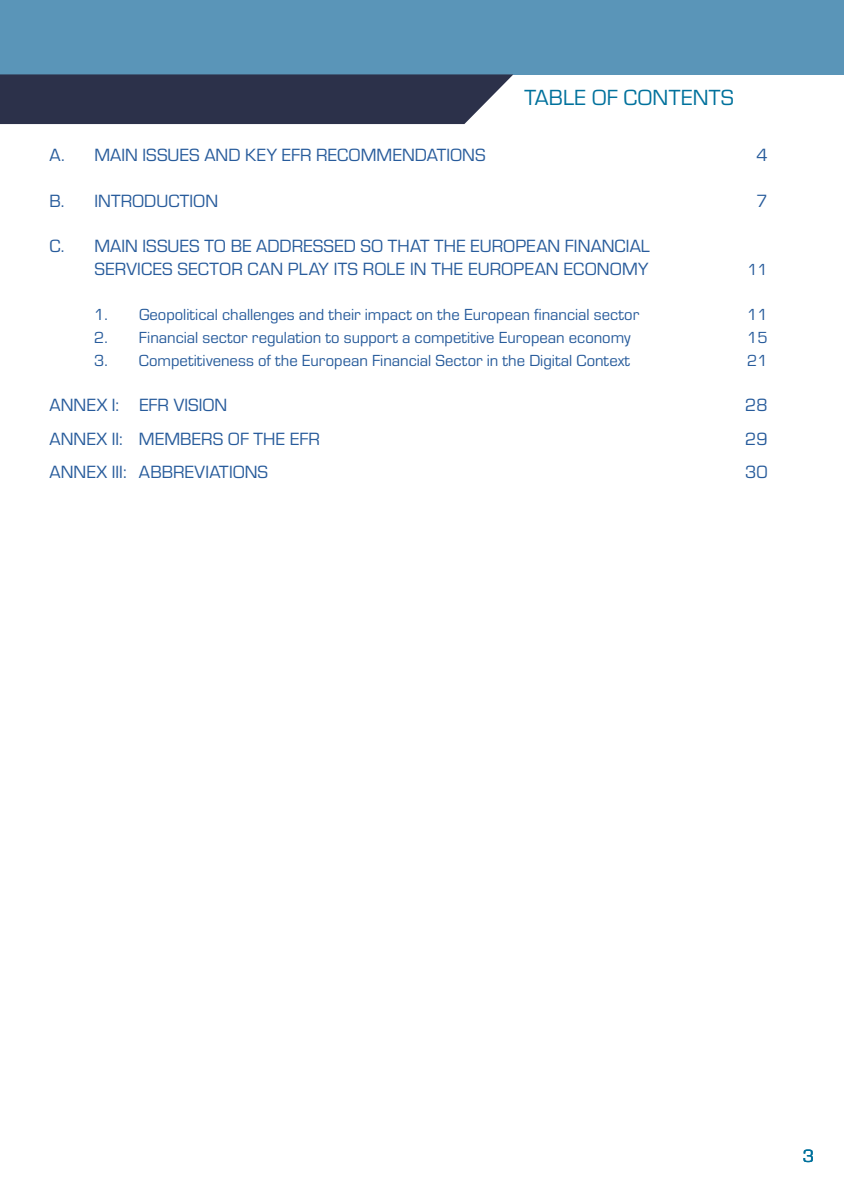
<style>
.page{position:relative;width:844px;height:1191px;background:#fff}
.page>*{position:absolute;margin:0;border:0;box-sizing:border-box;transform-origin:0 0}
.t1{font:22.75px "Eurostile";letter-spacing:.005em;color:#00719c}
.t2{font:18.38px/22.8px "Eurostile";color:#275b9b;text-align:right}
.t3{font:18.38px "Eurostile";color:#00719c}
.t4{font:16.62px "Eurostile";color:#275b9b}
</style>
<div class="page">
<div style="left:0;top:0;width:843px;height:74px;background:#5a95b8"></div>
<div style="left:0;top:74px;width:513px;height:50px;background:#2c314a"></div>
<p class="t1" style="left:524px;top:82px;width:211px">TABLE OF CONTENTS</p>
<p class="t2" style="left:50px;top:143px;width:437px">A. MAIN ISSUES AND KEY EFR RECOMMENDATIONS</p>
<p class="t2" style="left:756px;top:143px;width:13px">4</p>
<p class="t2" style="left:50px;top:188px;width:170px">B. INTRODUCTION</p>
<p class="t2" style="left:756px;top:188px;width:13px">7</p>
<p class="t2" style="left:50px;top:234px;width:601px">C. MAIN ISSUES TO BE ADDRESSED SO THAT THE EUROPEAN FINANCIAL<br>SERVICES SECTOR CAN PLAY ITS ROLE IN THE EUROPEAN ECONOMY</p>
<p class="t4" style="left:747px;top:258px;width:22px">11</p>
<p class="t4" style="left:94px;top:304px;width:546px">1. Geopolitical challenges and their impact on the European financial sector</p>
<p class="t4" style="left:747px;top:304px;width:22px">11</p>
<p class="t4" style="left:94px;top:326px;width:537px">2. Financial sector regulation to support a competitive European economy</p>
<p class="t4" style="left:747px;top:326px;width:22px">15</p>
<p class="t4" style="left:94px;top:349px;width:537px">3. Competitiveness of the European Financial Sector in the Digital Context</p>
<p class="t4" style="left:747px;top:349px;width:22px">21</p>
<p class="t2" style="left:50px;top:393px;width:179px">ANNEX I: EFR VISION</p>
<p class="t2" style="left:745px;top:393px;width:24px">28</p>
<p class="t2" style="left:50px;top:426px;width:272px">ANNEX II: MEMBERS OF THE EFR</p>
<p class="t2" style="left:745px;top:426px;width:24px">29</p>
<p class="t2" style="left:50px;top:460px;width:220px">ANNEX III: ABBREVIATIONS</p>
<p class="t2" style="left:745px;top:460px;width:24px">30</p>
<p class="t3" style="left:802px;top:1143px;width:13px">3</p>
</div>
